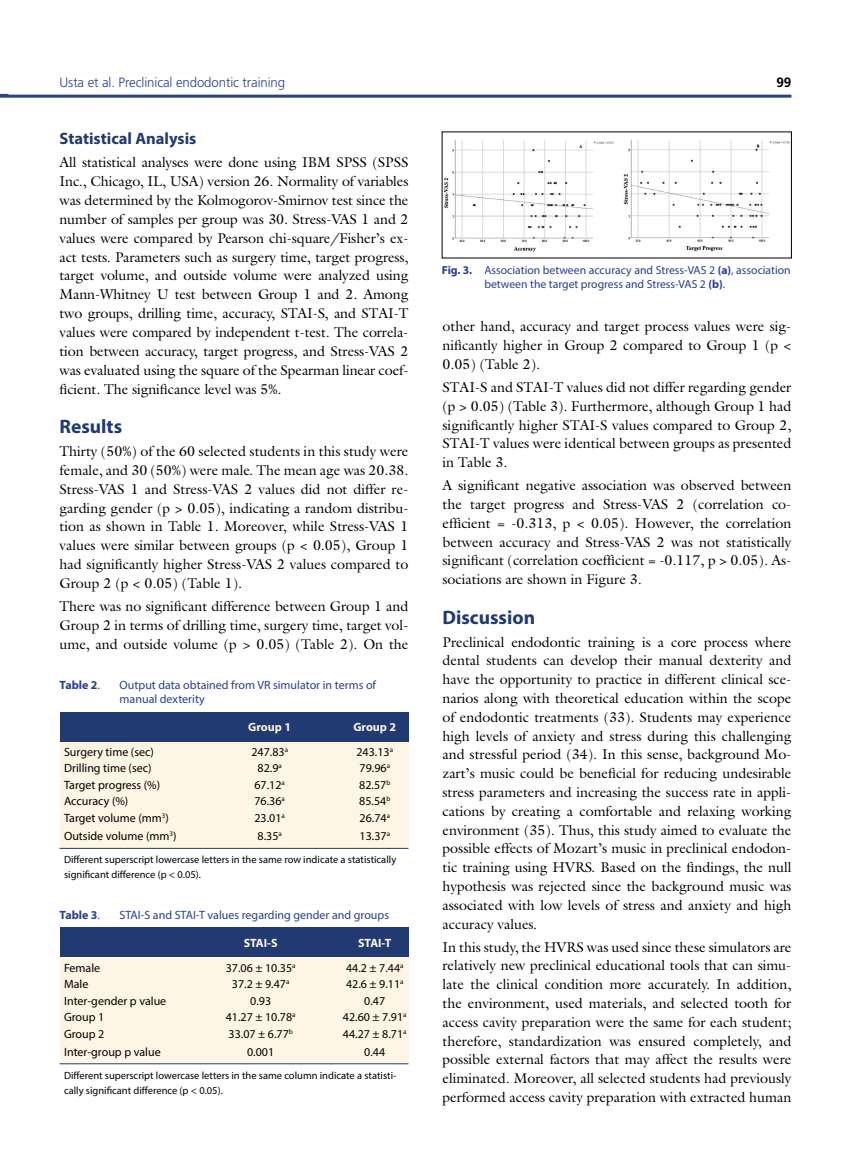
<style>
.page{position:relative;width:851px;height:1170px;background:#fff}
.page>*{position:absolute;margin:0;border:0;box-sizing:border-box;transform-origin:0 0}
.t1{font:700 19.5px "Myriad Pro";color:#213a72}
.t2{font:700 16.5px "Myriad Pro";color:#213a72}
.t3{font:14.25px/18.8px "Galliard Normal Tr";color:#000;text-align:justify}
.t4{font:13.5px "Frutiger Light Nr Tr";letter-spacing:-.01em;color:#25408f}
.t5{font:13.5px "Frutiger Bold Tr";color:#000}
.t6{font:12px "Myriad Pro";color:#000}
.t7{font:12px/14.4px "Myriad Pro";color:#25408f}
.t8{font:700 12px "Myriad Pro";color:#fff5e4}
.t9{font:700 12px "Myriad Pro";color:#25408f}
.t10{font:11.7px/14.1px "Myriad Pro";color:#25408f}
.t11{font:10.5px/15px "Myriad Pro";color:#000}
.s1{font-weight:400}
.s2{font-weight:700}
</style>
<div class="page">
<hr style="left:0;top:95px;width:791px;height:3px;background:#25408f">
<div style="left:60px;top:712px;width:348px;height:135px;background:#fff5e4"></div>
<hr style="left:60px;top:847px;width:348px;height:1px;background:#213a72">
<div style="left:60px;top:712px;width:348px;height:29px;background:#213a72"></div>
<div style="left:60px;top:927px;width:348px;height:135px;background:#fff5e4"></div>
<hr style="left:60px;top:1063px;width:348px;height:1px;background:#213a72">
<div style="left:60px;top:927px;width:348px;height:30px;background:#213a72"></div>
<img style="left:444px;top:140px;width:345px;height:112px">
<p class="t4" style="left:60px;top:74px;width:227px">Usta et al. Preclinical endodontic training</p>
<p class="t5" style="left:776px;top:74px;width:17px">99</p>
<p class="t2" style="left:60px;top:128px;width:138px">Statistical Analysis</p>
<p class="t3" style="left:60px;top:153px;width:350px">All statistical analyses were done using IBM SPSS (SPSS Inc., Chicago, IL, USA) version 26. Normality of variables was determined by the Kolmogorov-Smirnov test since the number of samples per group was 30. Stress-VAS 1 and 2 values were compared by Pearson chi-square/Fisher’s ex&shy;act tests. Parameters such as surgery time, target progress, target volume, and outside volume were analyzed using Mann-Whitney U test between Group 1 and 2. Among two groups, drilling time, accuracy, STAI-S, and STAI-T values were compared by independent t-test. The correla&shy;tion between accuracy, target progress, and Stress-VAS 2 was evaluated using the square of the Spearman linear coef&shy;ficient. The significance level was 5%.</p>
<h1 class="t1" style="left:60px;top:413px;width:64px">Results</h1>
<p class="t3" style="left:60px;top:441px;width:350px">Thirty (50%) of the 60 selected students in this study were female, and 30 (50%) were male. The mean age was 20.38.<br>Stress-VAS 1 and Stress-VAS 2 values did not differ re&shy;garding gender (p &gt; 0.05), indicating a random distribu&shy;tion as shown in Table 1. Moreover, while Stress-VAS 1 values were similar between groups (p &lt; 0.05), Group 1 had significantly higher Stress-VAS 2 values compared to Group 2 (p &lt; 0.05) (Table 1).</p>
<p class="t3" style="left:60px;top:596px;width:350px">There was no significant difference between Group 1 and Group 2 in terms of drilling time, surgery time, target vol&shy;ume, and outside volume (p &gt; 0.05) (Table 2). On the</p>
<p class="t9" style="left:60px;top:677px;width:42px">Table 2<span class="s1">.</span></p>
<p class="t7" style="left:120px;top:677px;width:258px">Output data obtained from VR simulator in terms of manual dexterity</p>
<p class="t8" style="left:248px;top:718px;width:44px">Group 1</p>
<p class="t8" style="left:353px;top:718px;width:44px">Group 2</p>
<p class="t6" style="left:64px;top:744px;width:91px">Surgery time (sec)</p>
<p class="t6" style="left:251px;top:744px;width:38px">247.83<sup>a</sup></p>
<p class="t6" style="left:356px;top:744px;width:38px">243.13<sup>a</sup></p>
<p class="t6" style="left:64px;top:760px;width:89px">Drilling time (sec)</p>
<p class="t6" style="left:257px;top:760px;width:26px">82.9<sup>a</sup></p>
<p class="t6" style="left:359px;top:760px;width:32px">79.96<sup>a</sup></p>
<p class="t6" style="left:64px;top:777px;width:98px">Target progress (%)</p>
<p class="t6" style="left:254px;top:777px;width:32px">67.12<sup>a</sup></p>
<p class="t6" style="left:359px;top:777px;width:33px">82.57<sup>b</sup></p>
<p class="t6" style="left:64px;top:793px;width:66px">Accuracy (%)</p>
<p class="t6" style="left:254px;top:793px;width:32px">76.36<sup>a</sup></p>
<p class="t6" style="left:359px;top:793px;width:33px">85.54<sup>b</sup></p>
<p class="t6" style="left:64px;top:810px;width:106px">Target volume (mm<sup>3</sup>)</p>
<p class="t6" style="left:254px;top:810px;width:32px">23.01<sup>a</sup></p>
<p class="t6" style="left:359px;top:810px;width:32px">26.74<sup>a</sup></p>
<p class="t6" style="left:64px;top:828px;width:114px">Outside volume (mm<sup>3</sup>)</p>
<p class="t6" style="left:257px;top:828px;width:26px">8.35<sup>a</sup></p>
<p class="t6" style="left:359px;top:828px;width:32px">13.37<sup>a</sup></p>
<p class="t11" style="left:64px;top:851px;width:333px">Different superscript lowercase letters in the same row indicate a statistically significant difference (p &lt; 0.05).</p>
<p class="t9" style="left:60px;top:907px;width:42px">Table 3<span class="s1">.</span></p>
<p class="t7" style="left:120px;top:908px;width:271px">STAI-S and STAI-T values regarding gender and groups</p>
<p class="t8" style="left:244px;top:934px;width:35px">STAI-S</p>
<p class="t8" style="left:358px;top:934px;width:35px">STAI-T</p>
<p class="t6" style="left:64px;top:960px;width:38px">Female</p>
<p class="t6" style="left:226px;top:960px;width:71px">37.06 ± 10.35<sup>a</sup></p>
<p class="t6" style="left:346px;top:960px;width:59px">44.2 ± 7.44<sup>a</sup></p>
<p class="t6" style="left:64px;top:976px;width:26px">Male</p>
<p class="t6" style="left:232px;top:976px;width:59px">37.2 ± 9.47<sup>a</sup></p>
<p class="t6" style="left:346px;top:976px;width:59px">42.6 ± 9.11<sup>a</sup></p>
<p class="t6" style="left:64px;top:993px;width:104px">Inter-gender p value</p>
<p class="t6" style="left:250px;top:993px;width:22px">0.93</p>
<p class="t6" style="left:364px;top:993px;width:22px">0.47</p>
<p class="t6" style="left:64px;top:1009px;width:42px">Group 1</p>
<p class="t6" style="left:226px;top:1009px;width:71px">41.27 ± 10.78<sup>a</sup></p>
<p class="t6" style="left:343px;top:1009px;width:65px">42.60 ± 7.91<sup>a</sup></p>
<p class="t6" style="left:64px;top:1026px;width:42px">Group 2</p>
<p class="t6" style="left:228px;top:1026px;width:66px">33.07 ± 6.77<sup>b</sup></p>
<p class="t6" style="left:343px;top:1026px;width:65px">44.27 ± 8.71<sup>a</sup></p>
<p class="t6" style="left:64px;top:1044px;width:98px">Inter-group p value</p>
<p class="t6" style="left:247px;top:1044px;width:29px">0.001</p>
<p class="t6" style="left:364px;top:1044px;width:22px">0.44</p>
<p class="t11" style="left:64px;top:1067px;width:334px">Different superscript lowercase letters in the same column indicate a statisti&shy;cally significant difference (p &lt; 0.05).</p>
<p class="t10" style="left:484px;top:263px;width:308px;text-indent:-43px"><span class="s2">Fig. 3.</span> Association between accuracy and Stress-VAS 2 <span class="s2">(a)</span>, association between the target progress and Stress-VAS 2 <span class="s2">(b)</span>.</p>
<p class="t3" style="left:442px;top:317px;width:350px">other hand, accuracy and target process values were sig&shy;nificantly higher in Group 2 compared to Group 1 (p &lt; 0.05) (Table 2).</p>
<p class="t3" style="left:442px;top:377px;width:350px">STAI-S and STAI-T values did not differ regarding gender (p &gt; 0.05) (Table 3). Furthermore, although Group 1 had significantly higher STAI-S values compared to Group 2, STAI-T values were identical between groups as presented in Table 3.</p>
<p class="t3" style="left:442px;top:476px;width:350px">A significant negative association was observed between the target progress and Stress-VAS 2 (correlation co&shy;efficient = -0.313, p &lt; 0.05). However, the correlation between accuracy and Stress-VAS 2 was not statistically significant (correlation coefficient = -0.117, p &gt; 0.05). As&shy;sociations are shown in Figure 3.</p>
<h1 class="t1" style="left:442px;top:604px;width:94px">Discussion</h1>
<p class="t3" style="left:442px;top:632px;width:350px">Preclinical endodontic training is a core process where dental students can develop their manual dexterity and have the opportunity to practice in different clinical sce&shy;narios along with theoretical education within the scope of endodontic treatments (33). Students may experience high levels of anxiety and stress during this challenging and stressful period (34). In this sense, background Mo&shy;zart’s music could be beneficial for reducing undesirable stress parameters and increasing the success rate in appli&shy;cations by creating a comfortable and relaxing working environment (35). Thus, this study aimed to evaluate the possible effects of Mozart’s music in preclinical endodon&shy;tic training using HVRS. Based on the findings, the null hypothesis was rejected since the background music was associated with low levels of stress and anxiety and high accuracy values.</p>
<p class="t3" style="left:442px;top:937px;width:350px">In this study, the HVRS was used since these simulators are relatively new preclinical educational tools that can simu&shy;late the clinical condition more accurately. In addition, the environment, used materials, and selected tooth for access cavity preparation were the same for each student; therefore, standardization was ensured completely, and possible external factors that may affect the results were eliminated. Moreover, all selected students had previously performed access cavity preparation with extracted human</p>
</div>
